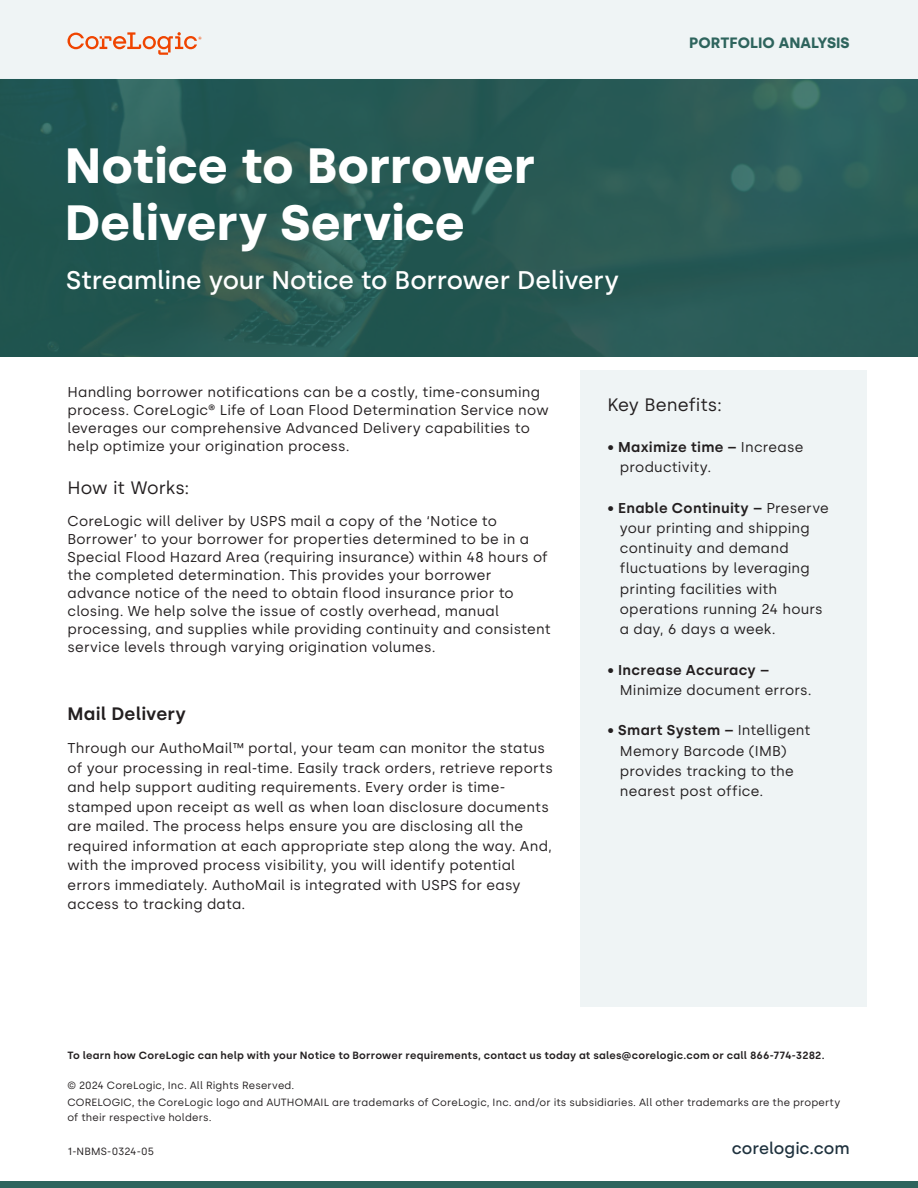
<style>
.page{position:relative;width:918px;height:1188px;background:#fff}
.page>*{position:absolute;margin:0;border:0;box-sizing:border-box;transform-origin:0 0}
.Main_Subhead_L1{font:700 49.5px "Silka";letter-spacing:-.005em;color:#fff}
.Main_Subhead_L1-2{font:500 25.5px "Silka";letter-spacing:-.005em;color:#fff}
.Body_Copy_L1_Bulleted_1st{font:18px "Silka";color:#231f20}
.Body_Copy_L1{font:600 18px "Silka";letter-spacing:.01em;color:#231f20}
.Body_Copy_L1-2{font:18px "Silka";letter-spacing:-.005em;color:#231f20}
.t1{font:500 16.5px "Silka";color:#1f323e}
.Document_Type{font:700 15px "Silka";color:#2e645d}
.Body_Copy_L1-3{font:14.25px/18px "Silka";letter-spacing:.015em;color:#231f20}
.Body_Copy_L1_Bulleted_1st-2{font:14.25px "Silka";letter-spacing:.015em;color:#231f20}
.Body_Copy_L1_Bulleted_1st-3{font:600 14.25px "Silka";letter-spacing:.02em;color:#231f20}
.Body_Copy_L1-4{font:10.5px/15px "Silka";letter-spacing:.015em;color:#231f20}
.Body_Copy_L1-5{font:600 10.5px "Silka";letter-spacing:.02em;color:#231f20}
.s1{font-weight:400}
</style>
<div class="page">
<div style="left:0;top:0;width:918px;height:87px;background:#eff4f5"></div>
<img style="left:0;top:79px;width:918px;height:277px">
<div style="left:0;top:1181px;width:918px;height:7px;background:#2e645d"></div>
<svg style="left:67px;top:32px;width:135px;height:23px"></svg>
<div style="left:580px;top:370px;width:287px;height:637px;background:#eff4f5"></div>
<p class="Main_Subhead_L1" style="left:65px;top:136px;width:473px">Notice to Borrower</p>
<p class="Main_Subhead_L1" style="left:65px;top:193px;width:402px">Delivery Service</p>
<p class="Main_Subhead_L1-2" style="left:66px;top:265px;width:554px">Streamline your Notice to Borrower Delivery</p>
<p class="Document_Type" style="left:689px;top:34px;width:162px">PORTFOLIO ANALYSIS</p>
<p class="Body_Copy_L1-3" style="left:68px;top:383px;width:483px">Handling borrower notifications can be a costly, time-consuming process. CoreLogic® Life of Loan Flood Determination Service now leverages our comprehensive Advanced Delivery capabilities to help optimize your origination process.</p>
<p class="Body_Copy_L1-2" style="left:68px;top:477px;width:123px">How it Works:</p>
<p class="Body_Copy_L1-3" style="left:68px;top:512px;width:485px">CoreLogic will deliver by USPS mail a copy of the ‘Notice to Borrower’ to your borrower for properties determined to be in a Special Flood Hazard Area (requiring insurance) within 48 hours of the completed determination. This provides your borrower advance notice of the need to obtain flood insurance prior to closing. We help solve the issue of costly overhead, manual processing, and supplies while providing continuity and consistent service levels through varying origination volumes.</p>
<p class="Body_Copy_L1" style="left:68px;top:703px;width:120px">Mail Delivery</p>
<p class="Body_Copy_L1-3" style="left:68px;top:738px;width:487px;line-height:19.5px">Through our AuthoMail™ portal, your team can monitor the status of your processing in real-time. Easily track orders, retrieve reports and help support auditing requirements. Every order is time&shy;stamped upon receipt as well as when loan disclosure documents are mailed. The process helps ensure you are disclosing all the required information at each appropriate step along the way. And, with the improved process visibility, you will identify potential errors immediately. AuthoMail is integrated with USPS for easy access to tracking data.</p>
<p class="Body_Copy_L1_Bulleted_1st" style="left:608px;top:394px;width:116px">Key Benefits:</p>
<p class="Body_Copy_L1_Bulleted_1st-3" style="left:608px;top:438px;width:197px">• Maximize time – <span class="s1">Increase</span></p>
<p class="Body_Copy_L1_Bulleted_1st-2" style="left:620px;top:459px;width:93px">productivity.</p>
<p class="Body_Copy_L1_Bulleted_1st-3" style="left:608px;top:499px;width:223px">• Enable Continuity – <span class="s1">Preserve</span></p>
<p class="Body_Copy_L1_Bulleted_1st-2" style="left:620px;top:519px;width:191px">your printing and shipping</p>
<p class="Body_Copy_L1_Bulleted_1st-2" style="left:620px;top:540px;width:170px">continuity and demand</p>
<p class="Body_Copy_L1_Bulleted_1st-2" style="left:620px;top:560px;width:191px">fluctuations by leveraging</p>
<p class="Body_Copy_L1_Bulleted_1st-2" style="left:620px;top:580px;width:159px">printing facilities with</p>
<p class="Body_Copy_L1_Bulleted_1st-2" style="left:620px;top:600px;width:204px">operations running 24 hours</p>
<p class="Body_Copy_L1_Bulleted_1st-2" style="left:620px;top:621px;width:157px">a day, 6 days a week.</p>
<p class="Body_Copy_L1_Bulleted_1st-3" style="left:608px;top:661px;width:163px">• Increase Accuracy –</p>
<p class="Body_Copy_L1_Bulleted_1st-2" style="left:620px;top:681px;width:193px">Minimize document errors.</p>
<p class="Body_Copy_L1_Bulleted_1st-3" style="left:608px;top:722px;width:205px">• Smart System – <span class="s1">Intelligent</span></p>
<p class="Body_Copy_L1_Bulleted_1st-2" style="left:620px;top:742px;width:168px">Memory Barcode (IMB)</p>
<p class="Body_Copy_L1_Bulleted_1st-2" style="left:620px;top:762px;width:175px">provides tracking to the</p>
<p class="Body_Copy_L1_Bulleted_1st-2" style="left:620px;top:783px;width:145px">nearest post office.</p>
<p class="Body_Copy_L1-5" style="left:68px;top:1049px;width:759px">To learn how CoreLogic can help with your Notice to Borrower requirements, contact us today at sales@corelogic.com or call 866-774-3282.</p>
<p class="Body_Copy_L1-4" style="left:68px;top:1095px;width:774px">CORELOGIC, the CoreLogic logo and AUTHOMAIL are trademarks of CoreLogic, Inc. and/or its subsidiaries. All other trademarks are the property of their respective holders.</p>
<p class="Body_Copy_L1-4" style="left:68px;top:1078px;width:229px">© 2024 CoreLogic, Inc. All Rights Reserved.</p>
<p class="Body_Copy_L1-4" style="left:68px;top:1144px;width:88px">1-NBMS-0324-05</p>
<p class="t1" style="left:732px;top:1139px;width:119px">corelogic.com</p>
</div>
